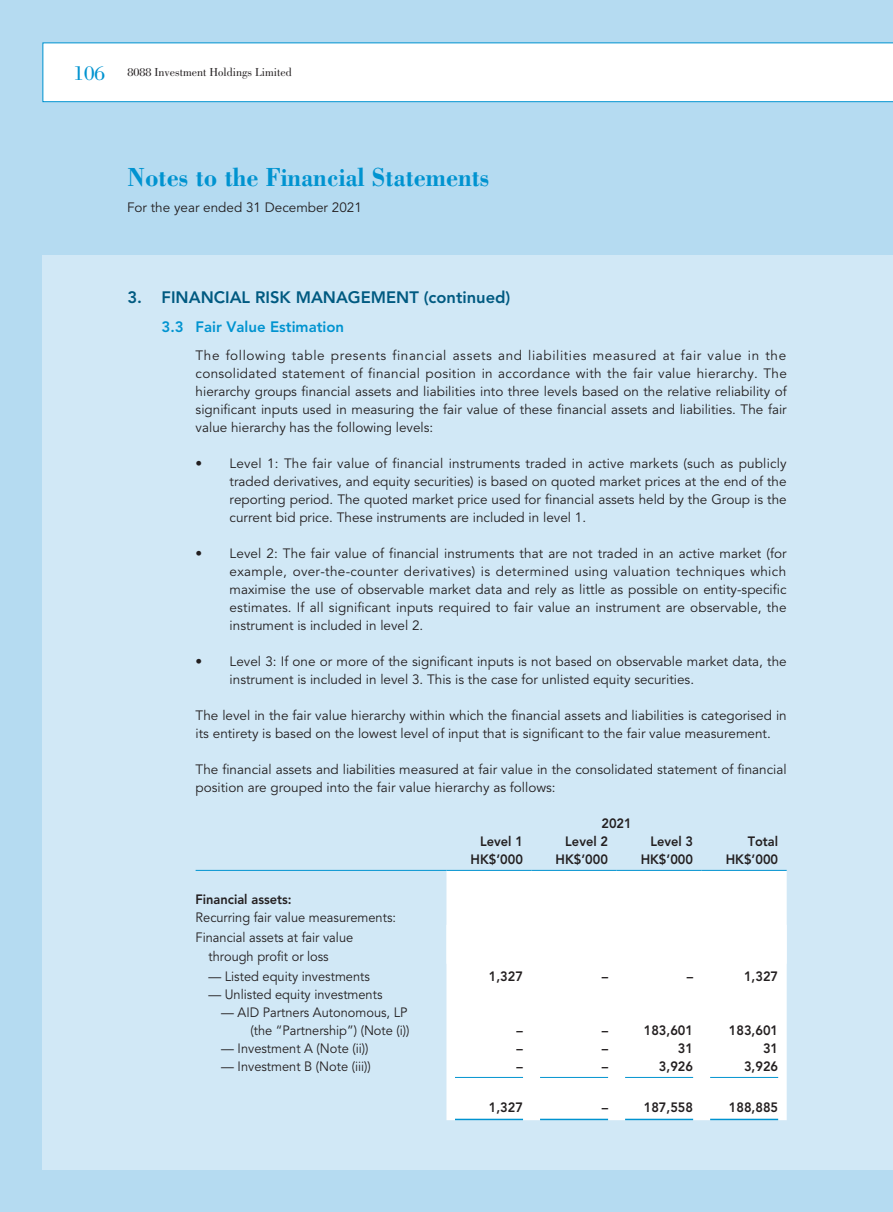
<style>
.page{position:relative;width:893px;height:1212px;background:#b5dbf1}
.page>*{position:absolute;margin:0;border:0;box-sizing:border-box;transform-origin:0 0}
.t1{font:700 27px "Bodoni Std";color:#0093d0;scale:.9 1}
.t2{font:21px "Bodoni Std";color:#0093d0}
._01_H1{font:800 16.5px "Avenir LT Std";color:#005a81}
._02_H2{font:800 15px "Avenir LT Std";color:#0093d0}
._00_txt{font:13.5px/18px "Avenir LT Std";color:#231f20;text-align:justify}
._50_Table_txt{font:13.5px "Avenir LT Std";color:#231f20;scale:.95 1}
._50_Table_txt-2{font:800 13.5px "Avenir LT Std";color:#231f20;scale:.95 1}
._00_txt-2{font:13.5px/19.5px "Avenir LT Std";color:#231f20;scale:.95 1}
.t3{font:12px "Bodoni Std";color:#231f20}
</style>
<div class="page">
<div style="left:43px;top:43px;width:850px;height:59px;background:#fff"></div>
<div style="left:43px;top:255px;width:850px;height:914px;background:#d1e8f6"></div>
<div style="left:446px;top:871px;width:341px;height:249px;background:#fff"></div>
<hr style="left:196px;top:870px;width:250px;height:1px;background:#0093d0">
<hr style="left:446px;top:870px;width:85px;height:1px;background:#0093d0">
<hr style="left:531px;top:870px;width:86px;height:1px;background:#0093d0">
<hr style="left:617px;top:870px;width:85px;height:1px;background:#0093d0">
<hr style="left:702px;top:870px;width:85px;height:1px;background:#0093d0">
<div style="left:446px;top:925px;width:341px;height:39px;background:#fff"></div>
<hr style="left:455px;top:1077px;width:68px;height:1px;background:#0093d0">
<hr style="left:540px;top:1077px;width:68px;height:1px;background:#0093d0">
<hr style="left:625px;top:1077px;width:68px;height:1px;background:#0093d0">
<hr style="left:710px;top:1077px;width:68px;height:1px;background:#0093d0">
<hr style="left:455px;top:1119px;width:68px;height:1px;background:#0093d0">
<hr style="left:540px;top:1119px;width:68px;height:1px;background:#0093d0">
<hr style="left:625px;top:1119px;width:68px;height:1px;background:#0093d0">
<hr style="left:710px;top:1119px;width:68px;height:1px;background:#0093d0">
<h2 class="t2" style="left:74px;top:61px;width:33px">106</h2>
<p class="t3" style="left:128px;top:66px;width:166px">8088 Investment Holdings Limited</p>
<h1 class="t1" style="left:128px;top:160px;width:403px">Notes to the Financial Statements</h1>
<p class="_00_txt" style="left:127px;top:199px;width:236px">For the year ended 31 December 2021</p>
<p class="_01_H1" style="left:128px;top:287px;width:384px">3. FINANCIAL RISK MANAGEMENT (continued)</p>
<p class="_02_H2" style="left:162px;top:318px;width:184px">3.3 Fair Value Estimation</p>
<p class="_00_txt" style="left:196px;top:347px;width:593px">The following table presents financial assets and liabilities measured at fair value in the consolidated statement of financial position in accordance with the fair value hierarchy. The hierarchy groups financial assets and liabilities into three levels based on the relative reliability of significant inputs used in measuring the fair value of these financial assets and liabilities. The fair value hierarchy has the following levels:</p>
<p class="_00_txt" style="left:230px;top:455px;width:559px;text-indent:-34px">• Level 1: The fair value of financial instruments traded in active markets (such as publicly traded derivatives, and equity securities) is based on quoted market prices at the end of the reporting period. The quoted market price used for financial assets held by the Group is the current bid price. These instruments are included in level 1.</p>
<p class="_00_txt" style="left:230px;top:545px;width:559px;text-indent:-34px">• Level 2: The fair value of financial instruments that are not traded in an active market (for example, over-the-counter derivatives) is determined using valuation techniques which maximise the use of observable market data and rely as little as possible on entity-specific estimates. If all significant inputs required to fair value an instrument are observable, the instrument is included in level 2.</p>
<p class="_00_txt" style="left:230px;top:653px;width:559px;text-indent:-34px">• Level 3: If one or more of the significant inputs is not based on observable market data, the instrument is included in level 3. This is the case for unlisted equity securities.</p>
<p class="_00_txt" style="left:196px;top:707px;width:593px">The level in the fair value hierarchy within which the financial assets and liabilities is categorised in its entirety is based on the lowest level of input that is significant to the fair value measurement.</p>
<p class="_00_txt" style="left:196px;top:761px;width:593px">The financial assets and liabilities measured at fair value in the consolidated statement of financial position are grouped into the fair value hierarchy as follows:</p>
<p class="_50_Table_txt-2" style="left:601px;top:815px;width:33px">2021</p>
<p class="_50_Table_txt-2" style="left:480px;top:833px;width:47px">Level 1</p>
<p class="_50_Table_txt-2" style="left:565px;top:833px;width:47px">Level 2</p>
<p class="_50_Table_txt-2" style="left:650px;top:833px;width:47px">Level 3</p>
<p class="_50_Table_txt-2" style="left:748px;top:833px;width:33px">Total</p>
<p class="_50_Table_txt-2" style="left:471px;top:851px;width:57px">HK$’000</p>
<p class="_50_Table_txt-2" style="left:556px;top:851px;width:57px">HK$’000</p>
<p class="_50_Table_txt-2" style="left:641px;top:851px;width:57px">HK$’000</p>
<p class="_50_Table_txt-2" style="left:726px;top:851px;width:57px">HK$’000</p>
<p class="_50_Table_txt-2" style="left:196px;top:892px;width:103px">Financial assets:</p>
<p class="_50_Table_txt" style="left:196px;top:910px;width:212px">Recurring fair value measurements:</p>
<p class="_00_txt-2" style="left:208px;top:928px;width:154px;text-indent:-13px">Financial assets at fair value through profit or loss</p>
<p class="_50_Table_txt" style="left:208px;top:968px;width:171px">— Listed equity investments</p>
<p class="_50_Table_txt-2" style="left:489px;top:968px;width:37px">1,327</p>
<p class="_50_Table_txt-2" style="left:602px;top:968px;width:8px">–</p>
<p class="_50_Table_txt-2" style="left:687px;top:968px;width:8px">–</p>
<p class="_50_Table_txt-2" style="left:744px;top:968px;width:37px">1,327</p>
<p class="_50_Table_txt" style="left:208px;top:986px;width:185px">— Unlisted equity investments</p>
<p class="_50_Table_txt" style="left:221px;top:1004px;width:198px">— AID Partners Autonomous, LP</p>
<p class="_50_Table_txt" style="left:250px;top:1022px;width:169px">(the “Partnership”) (Note (i))</p>
<p class="_50_Table_txt-2" style="left:517px;top:1022px;width:8px">–</p>
<p class="_50_Table_txt-2" style="left:602px;top:1022px;width:8px">–</p>
<p class="_50_Table_txt-2" style="left:644px;top:1022px;width:53px">183,601</p>
<p class="_50_Table_txt-2" style="left:729px;top:1022px;width:53px">183,601</p>
<p class="_50_Table_txt" style="left:221px;top:1040px;width:157px">— Investment A (Note (ii))</p>
<p class="_50_Table_txt-2" style="left:517px;top:1040px;width:8px">–</p>
<p class="_50_Table_txt-2" style="left:602px;top:1040px;width:8px">–</p>
<p class="_50_Table_txt-2" style="left:678px;top:1040px;width:17px">31</p>
<p class="_50_Table_txt-2" style="left:763px;top:1040px;width:17px">31</p>
<p class="_50_Table_txt" style="left:221px;top:1058px;width:159px">— Investment B (Note (iii))</p>
<p class="_50_Table_txt-2" style="left:517px;top:1058px;width:8px">–</p>
<p class="_50_Table_txt-2" style="left:602px;top:1058px;width:8px">–</p>
<p class="_50_Table_txt-2" style="left:659px;top:1058px;width:37px">3,926</p>
<p class="_50_Table_txt-2" style="left:744px;top:1058px;width:37px">3,926</p>
<p class="_50_Table_txt-2" style="left:489px;top:1099px;width:37px">1,327</p>
<p class="_50_Table_txt-2" style="left:602px;top:1099px;width:8px">–</p>
<p class="_50_Table_txt-2" style="left:644px;top:1099px;width:53px">187,558</p>
<p class="_50_Table_txt-2" style="left:729px;top:1099px;width:53px">188,885</p>
</div>
